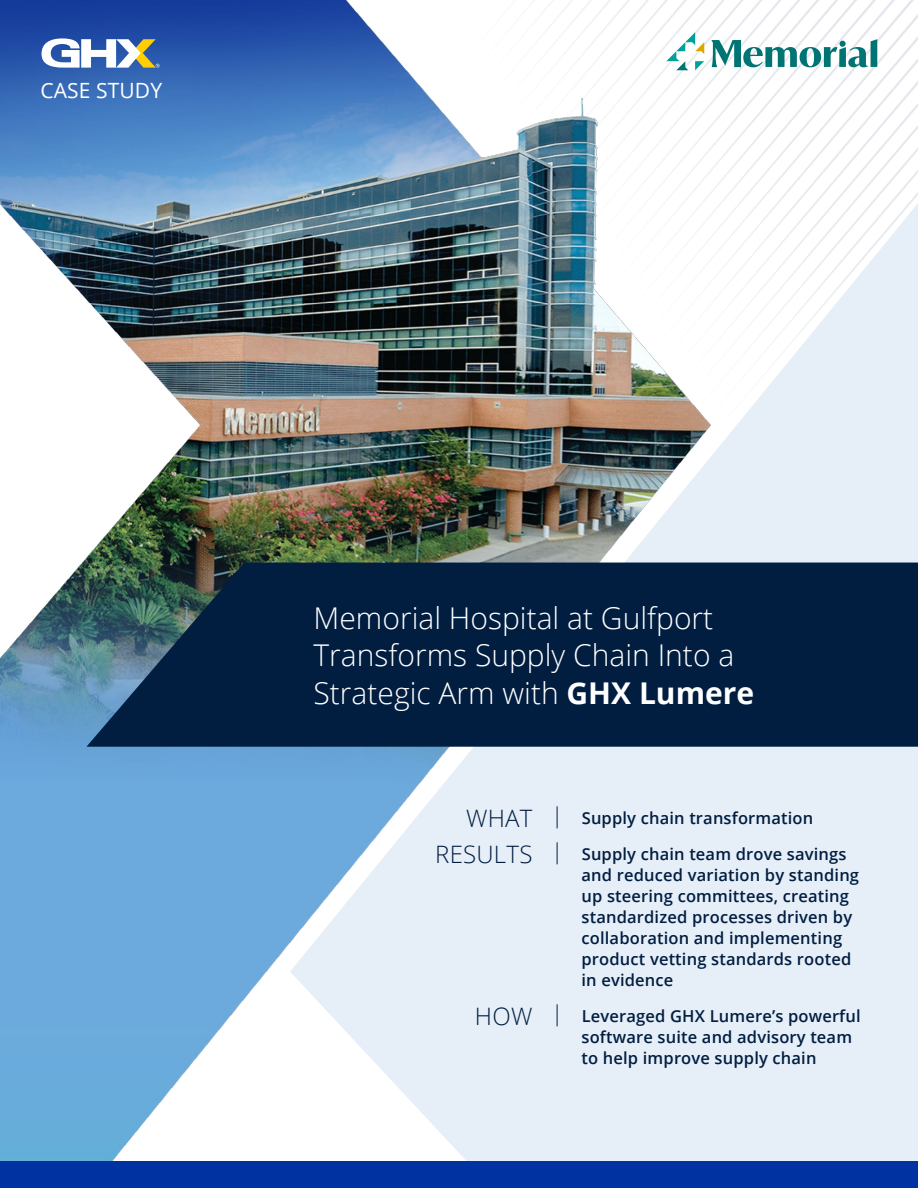
<style>
.page{position:relative;width:918px;height:1188px;background:#fff}
.page>*{position:absolute;margin:0;border:0;box-sizing:border-box;transform-origin:0 0}
.t1{font:300 30px/37.5px "Open Sans";color:#fff}
.t2{font:300 24px "Open Sans";letter-spacing:.01em;color:#011e41}
.t3{font:21px "Open Sans";letter-spacing:.005em;color:#fff}
.t4{font:600 16.5px/21px "Open Sans";letter-spacing:.01em;color:#011e41}
.s1{font-weight:700}
</style>
<div class="page">
<svg style="left:839px;top:0;width:79px;height:203px"></svg>
<div style="left:839px;top:203px;width:79px;height:958px;background:#e6eef8"></div>
<img style="left:0;top:0;width:839px;height:1161px">
<svg style="left:86px;top:563px;width:832px;height:184px;background:#082545"></svg>
<svg style="left:557px;top:806px;width:1px;height:22px"></svg>
<svg style="left:557px;top:842px;width:1px;height:22px"></svg>
<svg style="left:557px;top:1004px;width:1px;height:22px"></svg>
<svg style="left:666px;top:32px;width:38px;height:38px"></svg>
<svg style="left:711px;top:39px;width:166px;height:28px"></svg>
<div style="left:0;top:1161px;width:918px;height:27px;background:#0033a1"></div>
<svg style="left:42px;top:38px;width:118px;height:30px"></svg>
<p class="t3" style="left:40px;top:76px;width:123px">CASE STUDY</p>
<h1 class="t1" style="left:314px;top:598px;width:442px">Memorial Hospital at Gulfport<br>Transforms Supply Chain Into a<br>Strategic Arm with <span class="s1">GHX Lumere</span></h1>
<h2 class="t2" style="left:466px;top:802px;width:68px">WHAT</h2>
<p class="t4" style="left:582px;top:807px;width:233px">Supply chain transformation</p>
<h2 class="t2" style="left:435px;top:838px;width:99px">RESULTS</h2>
<p class="t4" style="left:582px;top:843px;width:279px">Supply chain team drove savings and reduced variation by standing up steering committees, creating standardized processes driven by collaboration and implementing product vetting standards rooted in evidence</p>
<h2 class="t2" style="left:475px;top:1000px;width:59px">HOW</h2>
<p class="t4" style="left:582px;top:1005px;width:281px">Leveraged GHX Lumere’s powerful software suite and advisory team to help improve supply chain</p>
</div>
